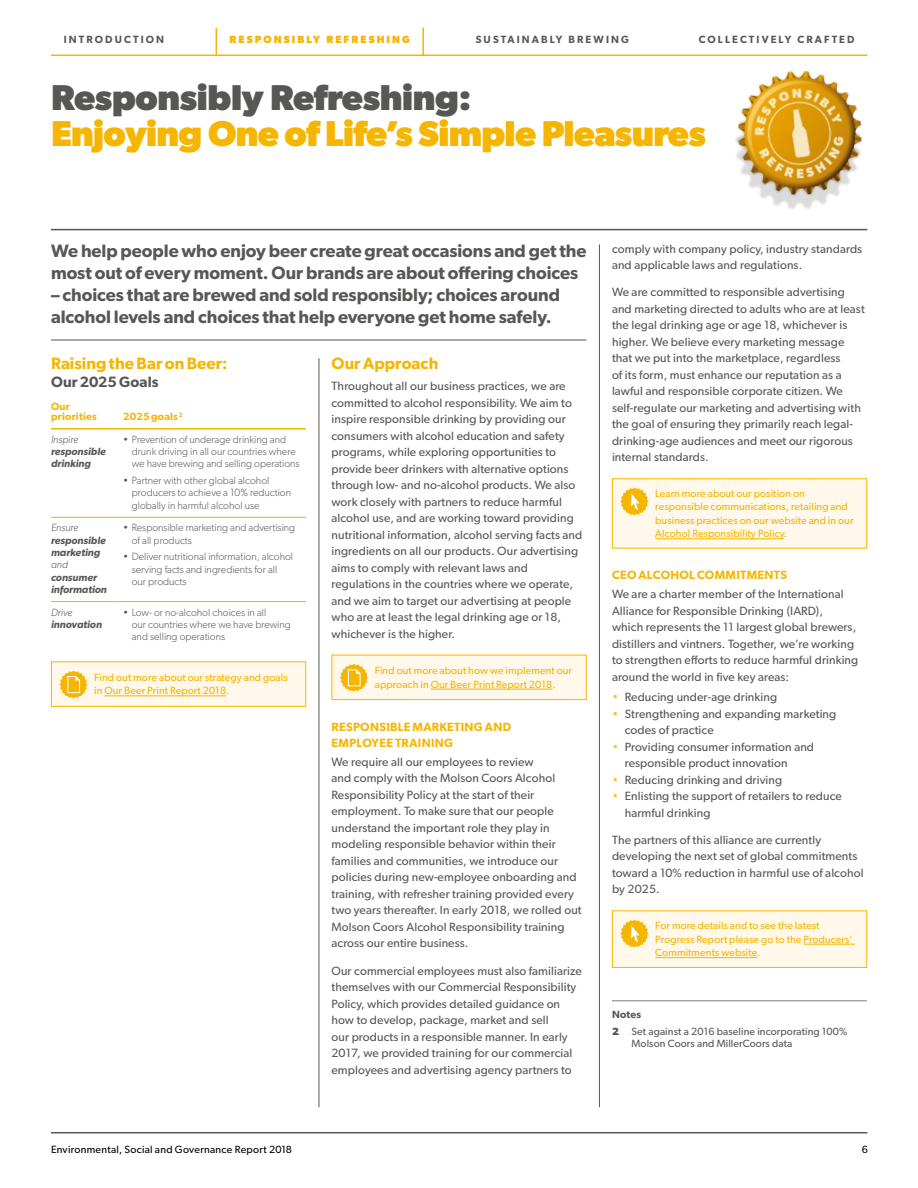
<style>
.page{position:relative;width:918px;height:1188px;background:#fff}
.page>*{position:absolute;margin:0;border:0;box-sizing:border-box;transform-origin:0 0}
.t1{font:700 36px "Gibson";letter-spacing:-.02em;color:#f5b500}
.t2{font:700 36px "Gibson";letter-spacing:-.01em;color:#575756}
.t3{font:600 18px/22px "Gibson";letter-spacing:-.005em;color:#575756}
.t4{font:600 16.5px "Gibson";letter-spacing:.005em;color:#f5b500}
.t5{font:600 15px "Gibson";letter-spacing:.005em;color:#575756}
.t6{font:12px/16.5px "Gibson";letter-spacing:.01em;color:#575756}
.t7{font:600 12px/16.5px "Gibson";letter-spacing:.025em;color:#f5b500}
.t8{font:300 10.5px/12.5px "Gibson";color:#575756}
.t9{font:10.5px/13.5px "Gibson";letter-spacing:.01em;color:#f5b500}
.t10{font:10.5px/16.6px "Gibson";letter-spacing:.01em;color:#575756}
.t11{font:italic 600 10.5px/12.5px "Gibson";color:#575756}
.t12{font:600 10.5px "Gibson";letter-spacing:.2em;color:#575756}
.t13{font:10.5px "Gibson";letter-spacing:.03em;color:#000}
.t14{font:600 10.5px/10.5px "Gibson";letter-spacing:.02em;color:#f5b500}
.t15{font:italic 300 10.5px "Gibson";color:#575756}
.t16{font:700 10.5px "Gibson";letter-spacing:.2em;color:#f5b500}
.s1{color:#f8c349}
.s2{font-weight:600}
.s3{font-weight:700}
</style>
<div class="page">
<img style="left:735px;top:70px;width:127px;height:139px">
<hr style="left:612px;top:1001px;width:255px;height:1px;background:#7e7e7d">
<div style="left:612px;top:479px;width:255px;height:69px;background:#fff8eb"></div>
<hr style="left:655px;top:538px;width:129px;height:1px;background:#f5b500">
<svg style="left:621px;top:488px;width:27px;height:27px"></svg>
<div style="left:612px;top:911px;width:255px;height:56px;background:#fff8eb"></div>
<hr style="left:804px;top:944px;width:51px;height:1px;background:#f5b500">
<hr style="left:655px;top:957px;width:102px;height:1px;background:#f5b500">
<div style="left:612px;top:910px;width:255px;height:58px;border:1px solid #f5b500"></div>
<svg style="left:621px;top:920px;width:27px;height:28px"></svg>
<div style="left:332px;top:655px;width:254px;height:45px;background:#fff8eb"></div>
<hr style="left:431px;top:689px;width:121px;height:1px;background:#f5b500">
<div style="left:332px;top:655px;width:255px;height:45px;border:1px solid #f5b500"></div>
<svg style="left:340px;top:664px;width:28px;height:28px"></svg>
<hr style="left:599px;top:244px;width:1px;height:863px;background:#575756">
<hr style="left:319px;top:358px;width:1px;height:749px;background:#575756">
<hr style="left:51px;top:340px;width:535px;height:1px;background:#575756">
<hr style="left:51px;top:229px;width:816px;height:1px;background:#575756">
<hr style="left:51px;top:428px;width:68px;height:2px;background:#f5b500">
<hr style="left:119px;top:428px;width:187px;height:2px;background:#f5b500">
<hr style="left:51px;top:517px;width:68px;height:1px;background:#f5b500">
<hr style="left:119px;top:517px;width:187px;height:1px;background:#f5b500">
<hr style="left:51px;top:601px;width:68px;height:1px;background:#f5b500">
<hr style="left:119px;top:601px;width:187px;height:1px;background:#f5b500">
<div style="left:51px;top:662px;width:255px;height:44px;background:#fff8eb"></div>
<hr style="left:105px;top:696px;width:121px;height:1px;background:#f5b500">
<div style="left:51px;top:661px;width:255px;height:46px;border:1px solid #f5b500"></div>
<svg style="left:60px;top:671px;width:27px;height:28px"></svg>
<hr style="left:51px;top:1132px;width:816px;height:1px;background:#575756">
<hr style="left:51px;top:55px;width:816px;height:1px;background:#f5b500">
<svg style="left:216px;top:28px;width:1px;height:27px"></svg>
<hr style="left:422px;top:28px;width:2px;height:28px;background:#f5b500">
<p class="t12" style="left:64px;top:33px;width:102px">INTRODUCTION</p>
<p class="t16" style="left:229px;top:33px;width:182px">RESPONSIBLY REFRESHING</p>
<p class="t12" style="left:476px;top:33px;width:155px">SUSTAINABLY BREWING</p>
<p class="t12" style="left:699px;top:33px;width:157px">COLLECTIVELY CRAFTED</p>
<h1 class="t2" style="left:51px;top:76px;width:422px">Responsibly Refreshing:</h1>
<h1 class="t1" style="left:51px;top:112px;width:656px">Enjoying One of Life’s Simple Pleasures</h1>
<h2 class="t3" style="left:51px;top:239px;width:537px">We help people who enjoy beer create great occasions and get the most out of every moment. Our brands are about offering choices</h2>
<h2 class="t3" style="left:51px;top:283px;width:511px">– choices that are brewed and sold responsibly; choices around alcohol levels and choices that help everyone get home safely.</h2>
<h3 class="t4" style="left:51px;top:354px;width:178px">Raising the Bar on Beer:</h3>
<p class="t5" style="left:51px;top:373px;width:109px">Our 2025 Goals</p>
<p class="t14" style="left:51px;top:401px;width:48px">Our priorities</p>
<p class="t14" style="left:123px;top:411px;width:61px">2025 goals<sup>2</sup></p>
<p class="t15" style="left:51px;top:433px;width:29px">Inspire</p>
<p class="t11" style="left:51px;top:445px;width:56px">responsible drinking</p>
<p class="t8" style="left:132px;top:433px;width:169px;text-indent:-9px">• Prevention of underage drinking and drunk driving in all our countries where we have brewing and selling operations</p>
<p class="t8" style="left:132px;top:474px;width:161px;text-indent:-9px">• Partner with other global alcohol producers to achieve a 10% reduction globally in harmful alcohol use</p>
<p class="t15" style="left:51px;top:521px;width:29px">Ensure</p>
<p class="t11" style="left:51px;top:534px;width:56px">responsible marketing</p>
<p class="t15" style="left:51px;top:558px;width:18px">and</p>
<p class="t11" style="left:51px;top:571px;width:57px">consumer information</p>
<p class="t8" style="left:132px;top:521px;width:165px;text-indent:-9px">• Responsible marketing and advertising of all products</p>
<p class="t8" style="left:132px;top:550px;width:163px;text-indent:-9px">• Deliver nutritional information, alcohol serving facts and ingredients for all our products</p>
<p class="t15" style="left:51px;top:606px;width:23px">Drive</p>
<p class="t11" style="left:51px;top:618px;width:52px">innovation</p>
<p class="t8" style="left:132px;top:606px;width:161px;text-indent:-9px">• Low- or no-alcohol choices in all<br>our countries where we have brewing and selling operations</p>
<p class="t9" style="left:94px;top:670px;width:195px">Find out more about our strategy and goals in Our Beer Print Report 2018.</p>
<h3 class="t4" style="left:332px;top:354px;width:108px">Our Approach</h3>
<p class="t6" style="left:332px;top:378px;width:252px">Throughout all our business practices, we are committed to alcohol responsibility. We aim to inspire responsible drinking by providing our consumers with alcohol education and safety programs, while exploring opportunities to provide beer drinkers with alternative options through low- and no-alcohol products. We also work closely with partners to reduce harmful alcohol use, and are working toward providing nutritional information, alcohol serving facts and ingredients on all our products. Our advertising aims to comply with relevant laws and regulations in the countries where we operate, and we aim to target our advertising at people who are at least the legal drinking age or 18, whichever is the higher.</p>
<p class="t9" style="left:375px;top:664px;width:199px">Find out more about how we implement our approach in Our Beer Print Report 2018.</p>
<p class="t7" style="left:332px;top:718px;width:181px">RESPONSIBLE MARKETING AND<br>EMPLOYEE TRAINING</p>
<p class="t6" style="left:332px;top:753px;width:252px">We require all our employees to review<br>and comply with the Molson Coors Alcohol Responsibility Policy at the start of their employment. To make sure that our people understand the important role they play in modeling responsible behavior within their families and communities, we introduce our policies during new-employee onboarding and training, with refresher training provided every two years thereafter. In early 2018, we rolled out Molson Coors Alcohol Responsibility training across our entire business.</p>
<p class="t6" style="left:332px;top:962px;width:252px">Our commercial employees must also familiarize themselves with our Commercial Responsibility Policy, which provides detailed guidance on how to develop, package, market and sell<br>our products in a responsible manner. In early 2017, we provided training for our commercial employees and advertising agency partners to</p>
<p class="t6" style="left:612px;top:240px;width:252px">comply with company policy, industry standards and applicable laws and regulations.</p>
<p class="t6" style="left:612px;top:284px;width:254px">We are committed to responsible advertising and marketing directed to adults who are at least the legal drinking age or age 18, whichever is higher. We believe every marketing message that we put into the marketplace, regardless<br>of its form, must enhance our reputation as a lawful and responsible corporate citizen. We self-regulate our marketing and advertising with the goal of ensuring they primarily reach legal&shy;drinking-age audiences and meet our rigorous internal standards.</p>
<p class="t9" style="left:655px;top:486px;width:200px">Learn more about our position on responsible communications, retailing and business practices on our website and in our Alcohol Responsibility Policy.</p>
<p class="t7" style="left:612px;top:567px;width:177px">CEO ALCOHOL COMMITMENTS</p>
<p class="t6" style="left:612px;top:585px;width:248px">We are a charter member of the International Alliance for Responsible Drinking (IARD),<br>which represents the 11 largest global brewers, distillers and vintners. Together, we’re working to strengthen efforts to reduce harmful drinking around the world in five key areas:</p>
<p class="t6" style="left:612px;top:689px;width:167px"><span class="s1">•</span> Reducing under-age drinking</p>
<p class="t6" style="left:625px;top:705px;width:213px;text-indent:-13px"><span class="s1">•</span> Strengthening and expanding marketing codes of practice</p>
<p class="t6" style="left:625px;top:738px;width:191px;text-indent:-13px"><span class="s1">•</span> Providing consumer information and responsible product innovation</p>
<p class="t6" style="left:612px;top:771px;width:172px"><span class="s1">•</span> Reducing drinking and driving</p>
<p class="t6" style="left:625px;top:788px;width:219px;text-indent:-13px"><span class="s1">•</span> Enlisting the support of retailers to reduce harmful drinking</p>
<p class="t6" style="left:612px;top:831px;width:253px">The partners of this alliance are currently developing the next set of global commitments toward a 10% reduction in harmful use of alcohol by 2025.</p>
<p class="t9" style="left:655px;top:919px;width:199px">For more details and to see the latest<br>Progress Report please go to the Producers’<br>Commitments website.</p>
<p class="t10" style="left:612px;top:1006px;width:237px"><span class="s2">Notes<br></span><span class="s3">2</span> Set against a 2016 baseline incorporating 100%</p>
<p class="t10" style="left:631px;top:1035px;width:162px">Molson Coors and MillerCoors data</p>
<p class="t13" style="left:51px;top:1143px;width:243px">Environmental, Social and Governance Report 2018</p>
<p class="t13" style="left:862px;top:1143px;width:8px">6</p>
</div>
